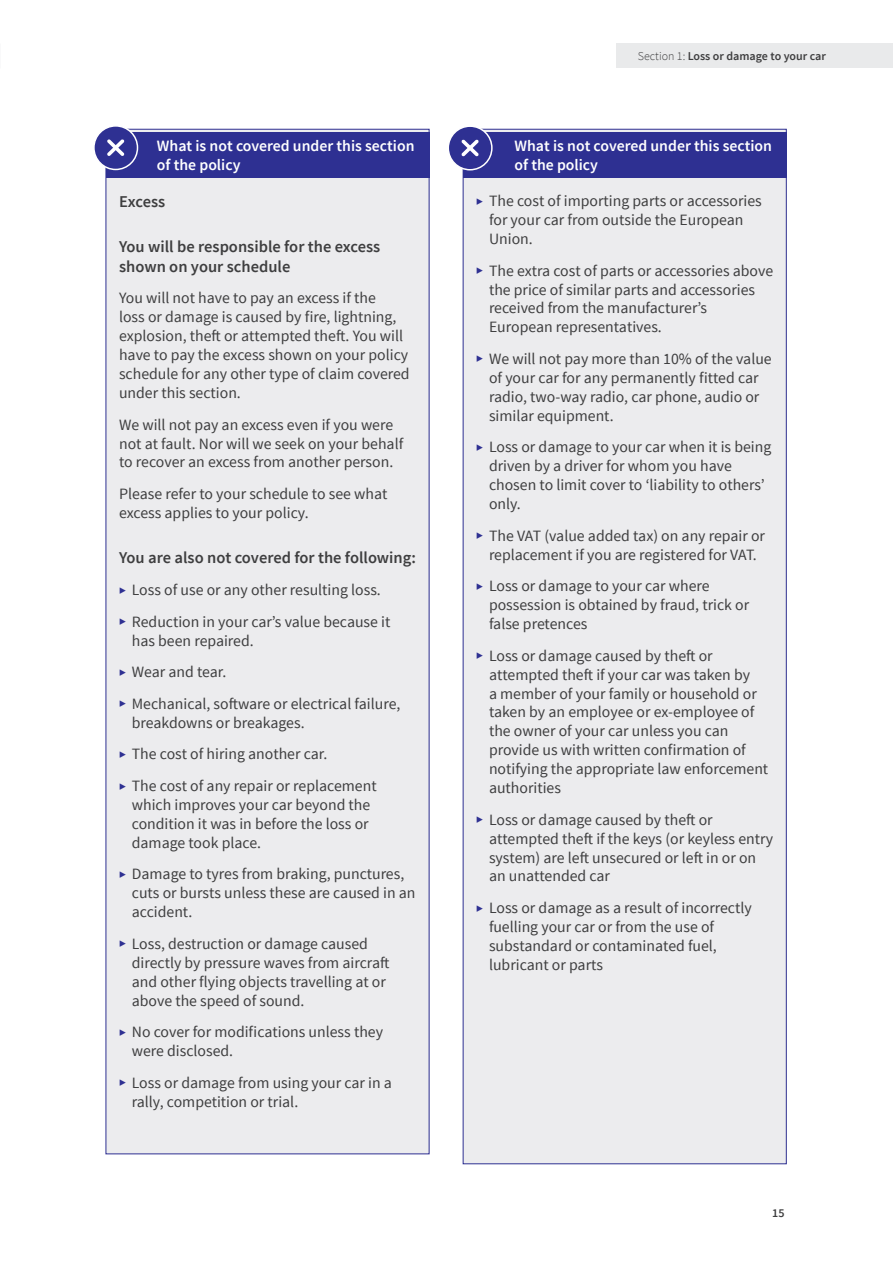
<style>
.page{position:relative;width:893px;height:1263px;background:#fff}
.page>*{position:absolute;margin:0;border:0;box-sizing:border-box;transform-origin:0 0}
._3_Sub_Heading_numbers{font:600 16.5px/19.8px "Source Sans Pro";color:#3e3e3f}
.Body{font:600 16.5px "Source Sans Pro";color:#3e3e3f}
.Body-2{font:15.75px/18.9px "Source Sans Pro";color:#3e3e3f}
.Table__White_Semibold{font:600 15.75px/18.9px "Source Sans Pro";color:#fff}
.t1{font:600 12px "Source Sans Pro";color:#3e3e3f}
.s1{font-weight:300}
.s2{font-size:12px;color:#2e3092}
</style>
<div class="page">
<div style="left:617px;top:43px;width:276px;height:25px;background:#e9eaeb"></div>
<div style="left:106px;top:129px;width:323px;height:1025px;background:#ececee"></div>
<div style="left:463px;top:129px;width:323px;height:1035px;background:#ececee"></div>
<div style="left:106px;top:132px;width:323px;height:45px;background:#2e3092"></div>
<div style="left:94px;top:126px;width:43px;height:43px;background:#2e3092;border-radius:50%"></div>
<div style="left:93px;top:125px;width:45px;height:45px;border:2px solid #fff;border-radius:50%"></div>
<svg style="left:107px;top:139px;width:17px;height:17px"></svg>
<div style="left:463px;top:132px;width:324px;height:45px;background:#2e3092"></div>
<div style="left:448px;top:126px;width:44px;height:44px;background:#2e3092;border-radius:50%"></div>
<div style="left:447px;top:125px;width:46px;height:45px;border:2px solid #fff;border-radius:50%"></div>
<svg style="left:461px;top:140px;width:18px;height:16px"></svg>
<p class="t1" style="left:638px;top:49px;width:190px"><span class="s1">Section 1:</span> Loss or damage to your car</p>
<p class="Table__White_Semibold" style="left:157px;top:137px;width:259px">What is not covered under this section of the policy</p>
<p class="Table__White_Semibold" style="left:514px;top:137px;width:259px">What is not covered under this section of the policy</p>
<p class="Body" style="left:119px;top:191px;width:48px">Excess</p>
<p class="_3_Sub_Heading_numbers" style="left:119px;top:237px;width:263px">You will be responsible for the excess shown on your schedule</p>
<p class="Body-2" style="left:119px;top:289px;width:292px">You will not have to pay an excess if the<br>loss or damage is caused by fire, lightning, explosion, theft or attempted theft. You will have to pay the excess shown on your policy schedule for any other type of claim covered under this section.</p>
<p class="Body-2" style="left:119px;top:415px;width:286px">We will not pay an excess even if you were not at fault. Nor will we seek on your behalf to recover an excess from another person.</p>
<p class="Body-2" style="left:119px;top:485px;width:270px">Please refer to your schedule to see what excess applies to your policy.</p>
<p class="_3_Sub_Heading_numbers" style="left:119px;top:548px;width:298px">You are also not covered for the following:</p>
<p class="Body-2" style="left:119px;top:581px;width:263px"><span class="s2">▶</span> Loss of use or any other resulting loss.</p>
<p class="Body-2" style="left:132px;top:612px;width:260px;text-indent:-13px"><span class="s2">▶</span> Reduction in your car’s value because it has been repaired.</p>
<p class="Body-2" style="left:119px;top:663px;width:109px"><span class="s2">▶</span> Wear and tear.</p>
<p class="Body-2" style="left:132px;top:694px;width:270px;text-indent:-13px"><span class="s2">▶</span> Mechanical, software or electrical failure, breakdowns or breakages.</p>
<p class="Body-2" style="left:119px;top:745px;width:210px"><span class="s2">▶</span> The cost of hiring another car.</p>
<p class="Body-2" style="left:132px;top:777px;width:246px;text-indent:-13px"><span class="s2">▶</span> The cost of any repair or replacement which improves your car beyond the condition it was in before the loss or damage took place.</p>
<p class="Body-2" style="left:132px;top:865px;width:285px;text-indent:-13px"><span class="s2">▶</span> Damage to tyres from braking, punctures, cuts or bursts unless these are caused in an accident.</p>
<p class="Body-2" style="left:132px;top:934px;width:259px;text-indent:-13px"><span class="s2">▶</span> Loss, destruction or damage caused directly by pressure waves from aircraft and other flying objects travelling at or above the speed of sound.</p>
<p class="Body-2" style="left:132px;top:1023px;width:253px;text-indent:-13px"><span class="s2">▶</span> No cover for modifications unless they were disclosed.</p>
<p class="Body-2" style="left:132px;top:1073px;width:262px;text-indent:-13px"><span class="s2">▶</span> Loss or damage from using your car in a rally, competition or trial.</p>
<p class="Body-2" style="left:489px;top:192px;width:274px;text-indent:-13px"><span class="s2">▶</span> The cost of importing parts or accessories for your car from outside the European<br>Union.</p>
<p class="Body-2" style="left:489px;top:261px;width:286px;text-indent:-13px"><span class="s2">▶</span> The extra cost of parts or accessories above the price of similar parts and accessories received from the manufacturer’s European representatives.</p>
<p class="Body-2" style="left:489px;top:350px;width:284px;text-indent:-13px"><span class="s2">▶</span> We will not pay more than 10% of the value of your car for any permanently fitted car radio, two-way radio, car phone, audio or similar equipment.</p>
<p class="Body-2" style="left:489px;top:438px;width:284px;text-indent:-13px"><span class="s2">▶</span> Loss or damage to your car when it is being driven by a driver for whom you have chosen to limit cover to ‘liability to others’ only.</p>
<p class="Body-2" style="left:476px;top:526px;width:290px;text-align:center"><span class="s2">▶</span> The VAT (value added tax) on any repair or replacement if you are registered for VAT.</p>
<p class="Body-2" style="left:489px;top:577px;width:262px;text-indent:-13px"><span class="s2">▶</span> Loss or damage to your car where possession is obtained by fraud, trick or false pretences</p>
<p class="Body-2" style="left:489px;top:646px;width:281px;text-indent:-13px"><span class="s2">▶</span> Loss or damage caused by theft or attempted theft if your car was taken by<br>a member of your family or household or taken by an employee or ex-employee of the owner of your car unless you can provide us with written confirmation of notifying the appropriate law enforcement authorities</p>
<p class="Body-2" style="left:489px;top:810px;width:286px;text-indent:-13px"><span class="s2">▶</span> Loss or damage caused by theft or attempted theft if the keys (or keyless entry system) are left unsecured or left in or on an unattended car</p>
<p class="Body-2" style="left:489px;top:899px;width:264px;text-indent:-13px"><span class="s2">▶</span> Loss or damage as a result of incorrectly fuelling your car or from the use of substandard or contaminated fuel, lubricant or parts</p>
<p class="t1" style="left:772px;top:1206px;width:14px">15</p>
</div>
